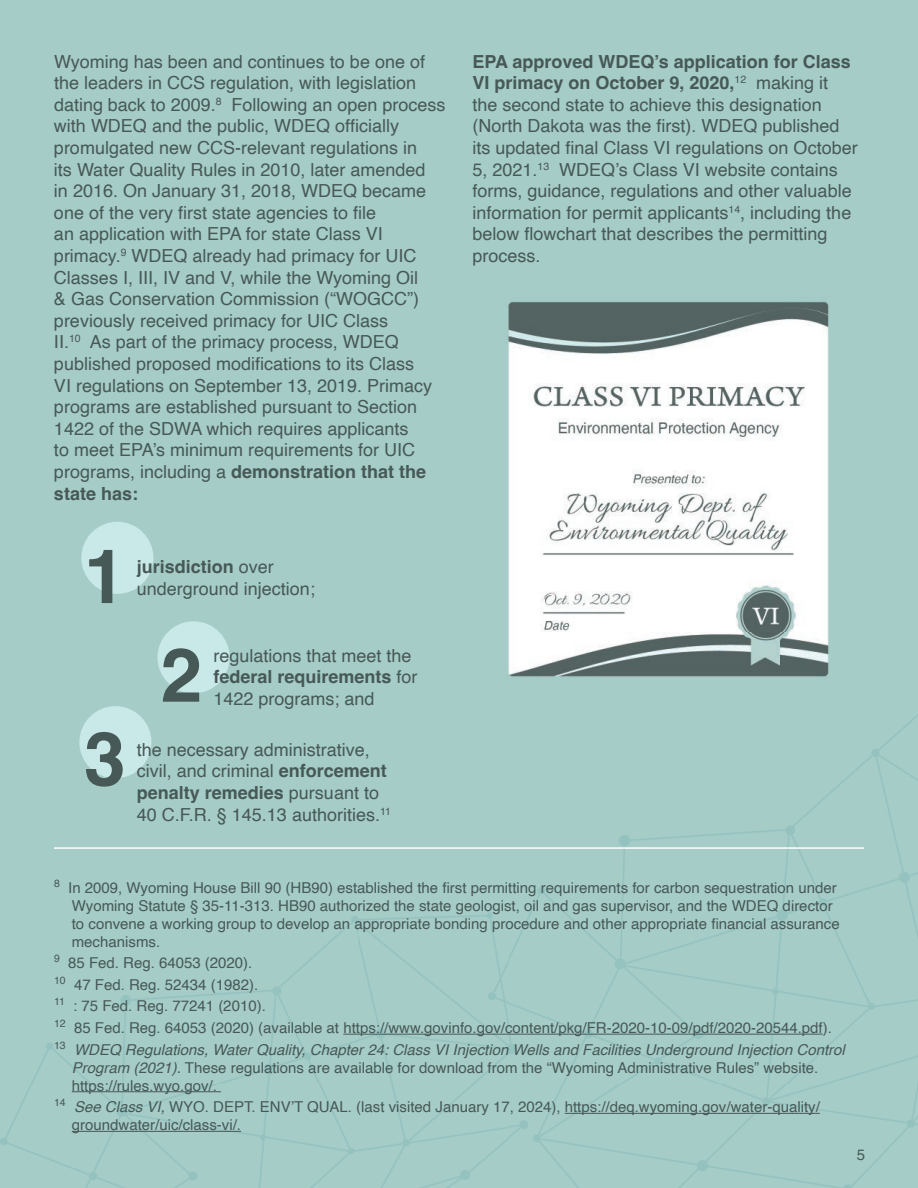
<style>
.page{position:relative;width:918px;height:1188px;background:#fff}
.page>*{position:absolute;margin:0;border:0;box-sizing:border-box;transform-origin:0 0}
.t1{font:700 75px "Helvetica";color:#465957}
.t2{font:18px/21.6px "Helvetica";color:#465957}
.t3{font:15px/18px "Helvetica";color:#465957}
.s1{font-weight:700}
.s2{font-style:italic}
</style>
<div class="page">
<div style="left:357px;top:309px;width:153px;height:879px;background:#a6ccc8"></div>
<div style="left:817px;top:309px;width:101px;height:879px;background:#a6ccc8"></div>
<div style="left:510px;top:681px;width:307px;height:507px;background:#a6ccc8"></div>
<svg style="left:857px;top:1150px;width:7px;height:11px"></svg>
<img style="left:472px;top:292px;width:392px;height:389px">
<hr style="left:343px;top:1034px;width:480px;height:1px;background:#465957">
<hr style="left:72px;top:1091px;width:149px;height:1px;background:#465957">
<hr style="left:565px;top:1113px;width:255px;height:1px;background:#465957">
<hr style="left:72px;top:1131px;width:169px;height:1px;background:#465957">
<hr style="left:54px;top:847px;width:810px;height:2px;background:#fff">
<svg style="left:0;top:85px;width:1px;height:17px"></svg>
<svg style="left:0;top:149px;width:1px;height:17px"></svg>
<div style="left:81px;top:522px;width:72px;height:72px;background:#c9e8e8;border-radius:50%"></div>
<div style="left:157px;top:621px;width:73px;height:72px;background:#c9e8e8;border-radius:50%"></div>
<div style="left:79px;top:706px;width:73px;height:72px;background:#c9e8e8;border-radius:50%"></div>
<p class="t2" style="left:54px;top:51px;width:393px">Wyoming has been and continues to be one of the leaders in CCS regulation, with legislation dating back to 2009.<sup>8</sup> Following an open process with WDEQ and the public, WDEQ officially promulgated new CCS-relevant regulations in<br>its Water Quality Rules in 2010, later amended<br>in 2016. On January 31, 2018, WDEQ became one of the very first state agencies to file<br>an application with EPA for state Class VI primacy.<sup>9</sup> WDEQ already had primacy for UIC Classes I, III, IV and V, while the Wyoming Oil<br>&amp; Gas Conservation Commission (“WOGCC”) previously received primacy for UIC Class<br>II.<sup>10</sup> As part of the primacy process, WDEQ published proposed modifications to its Class<br>VI regulations on September 13, 2019. Primacy programs are established pursuant to Section 1422 of the SDWA which requires applicants<br>to meet EPA’s minimum requirements for UIC programs, including a <span class="s1">demonstration that the state has:</span></p>
<h1 class="t1" style="left:84px;top:531px;width:43px">1</h1>
<p class="t2" style="left:137px;top:557px;width:180px"><span class="s1">jurisdiction</span> over underground injection;</p>
<h1 class="t1" style="left:84px;top:713px;width:43px">3</h1>
<h1 class="t1" style="left:160px;top:630px;width:43px">2</h1>
<p class="t2" style="left:213px;top:645px;width:206px">regulations that meet the <span class="s1">federal requirements</span> for<br>1422 programs; and</p>
<p class="t2" style="left:137px;top:739px;width:256px">the necessary administrative, civil, and criminal <span class="s1">enforcement penalty remedies</span> pursuant to<br>40 C.F.R. § 145.13 authorities.<sup>11</sup></p>
<p class="t2" style="left:472px;top:51px;width:387px"><span class="s1">EPA approved WDEQ’s application for Class VI primacy on October 9, 2020,</span><sup>12</sup> making it the second state to achieve this designation (North Dakota was the first). WDEQ published its updated final Class VI regulations on October 5, 2021.<sup>13</sup> WDEQ’s Class VI website contains forms, guidance, regulations and other valuable information for permit applicants<sup>14</sup>, including the below flowchart that describes the permitting process.</p>
<p class="t3" style="left:72px;top:879px;width:769px;text-indent:-18px"><sup>8</sup> In 2009, Wyoming House Bill 90 (HB90) established the first permitting requirements for carbon sequestration under Wyoming Statute § 35-11-313. HB90 authorized the state geologist, oil and gas supervisor, and the WDEQ director to convene a working group to develop an appropriate bonding procedure and other appropriate financial assurance mechanisms.</p>
<p class="t3" style="left:54px;top:953px;width:792px;line-height:21.6px"><sup>9</sup> 85 Fed. Reg. 64053 (2020).<br><sup>10</sup> 47 Fed. Reg. 52434 (1982).<br><sup>11</sup> : 75 Fed. Reg. 77241 (2010).<br><sup>12</sup> 85 Fed. Reg. 64053 (2020) (available at https://www.govinfo.gov/content/pkg/FR-2020-10-09/pdf/2020-20544.pdf).<br><sup>13</sup> <span class="s2">WDEQ Regulations, Water Quality, Chapter 24: Class VI Injection Wells and Facilities Underground Injection Control</span></p>
<p class="t3" style="left:72px;top:1059px;width:748px"><span class="s2">Program (2021).</span> These regulations are available for download from the “Wyoming Administrative Rules” website. https://rules.wyo.gov/.</p>
<p class="t3" style="left:72px;top:1098px;width:750px;text-indent:-18px"><sup>14</sup> <span class="s2">See Class VI,</span> WYO. DEPT. ENV’T QUAL. (last visited January 17, 2024), https://deq.wyoming.gov/water-quality/ groundwater/uic/class-vi/.</p>
<p class="t3" style="left:857px;top:1147px;width:10px">5</p>
</div>
